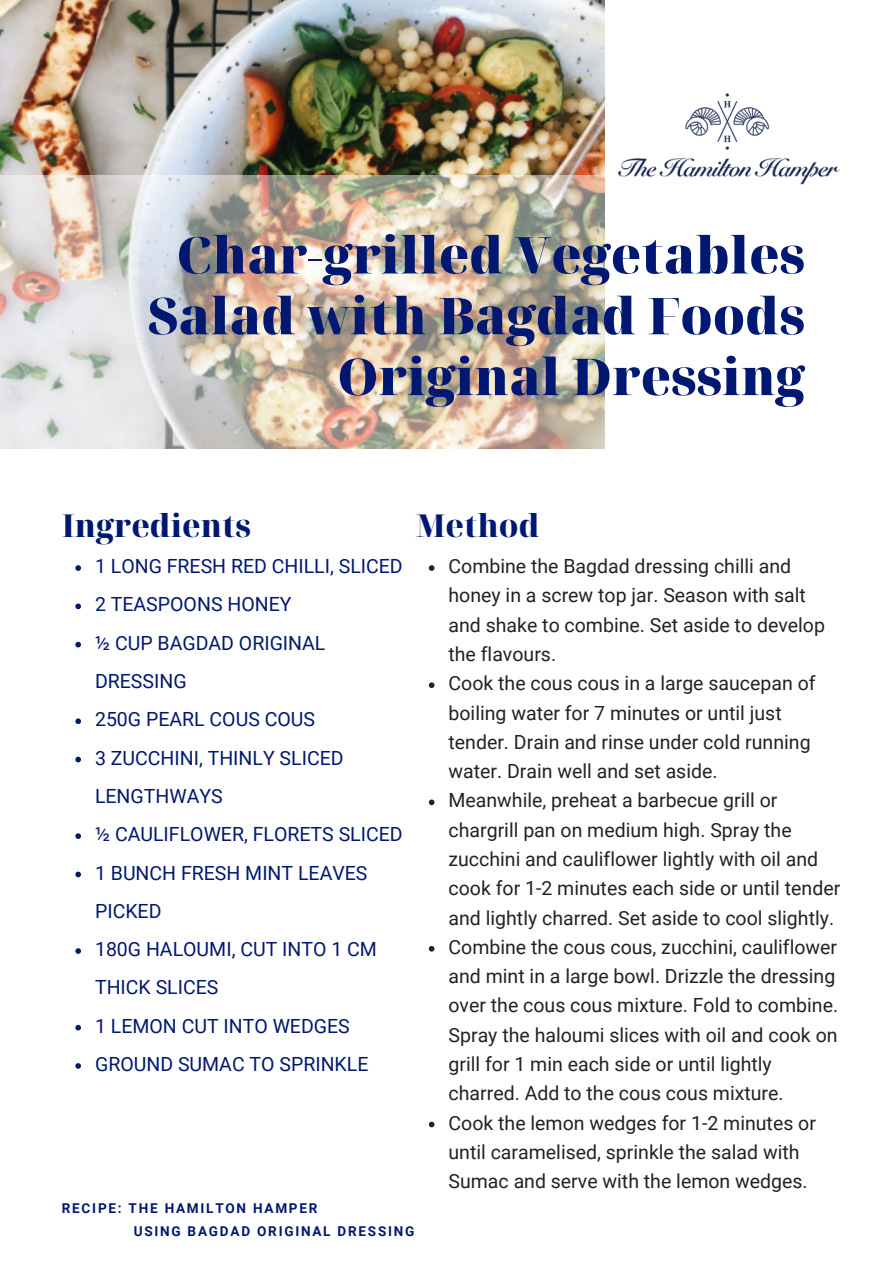
<style>
.page{position:relative;width:894px;height:1264px;background:#fff}
.page>*{position:absolute;margin:0;border:0;box-sizing:border-box;transform-origin:0 0}
.t1{font:900 50.7px/60.8px "Noto Serif Display";color:#001871;text-align:right}
.t2{font:800 31.5px "Noto Serif Display";color:#001871}
.t3{font:19.5px/29.2px "Roboto";color:#222}
.t4{font:19.5px/38.2px "Roboto";color:#001871}
.t5{font:700 13.5px "Roboto";letter-spacing:.13em;color:#001871}
</style>
<div class="page">
<img style="left:0;top:0;width:604px;height:175px">
<img style="left:0;top:175px;width:605px;height:274px">
<img style="left:618px;top:93px;width:222px;height:92px">
<svg style="left:75px;top:565px;width:6px;height:6px"></svg>
<svg style="left:75px;top:603px;width:6px;height:6px"></svg>
<svg style="left:75px;top:642px;width:6px;height:5px"></svg>
<svg style="left:75px;top:718px;width:6px;height:6px"></svg>
<svg style="left:75px;top:756px;width:6px;height:6px"></svg>
<svg style="left:75px;top:833px;width:6px;height:6px"></svg>
<svg style="left:75px;top:871px;width:6px;height:6px"></svg>
<svg style="left:75px;top:948px;width:6px;height:5px"></svg>
<svg style="left:75px;top:1024px;width:6px;height:6px"></svg>
<svg style="left:75px;top:1063px;width:6px;height:5px"></svg>
<svg style="left:429px;top:565px;width:5px;height:6px"></svg>
<svg style="left:429px;top:682px;width:5px;height:6px"></svg>
<svg style="left:429px;top:799px;width:5px;height:6px"></svg>
<svg style="left:429px;top:946px;width:5px;height:5px"></svg>
<svg style="left:429px;top:1121px;width:5px;height:6px"></svg>
<p class="t1" style="left:148px;top:223px;width:658px">Char-grilled Vegetables<br>Salad with Bagdad Foods<br>Original Dressing</p>
<p class="t2" style="left:62px;top:503px;width:191px">Ingredients</p>
<p class="t4" style="left:95px;top:547px;width:309px">1 LONG FRESH RED CHILLI, SLICED</p>
<p class="t4" style="left:95px;top:585px;width:198px">2 TEASPOONS HONEY</p>
<p class="t4" style="left:95px;top:624px;width:232px">½ CUP BAGDAD ORIGINAL<br>DRESSING</p>
<p class="t4" style="left:95px;top:700px;width:221px">250G PEARL COUS COUS</p>
<p class="t4" style="left:95px;top:738px;width:250px">3 ZUCCHINI, THINLY SLICED<br>LENGTHWAYS</p>
<p class="t4" style="left:95px;top:815px;width:309px">½ CAULIFLOWER, FLORETS SLICED</p>
<p class="t4" style="left:95px;top:853px;width:274px">1 BUNCH FRESH MINT LEAVES<br>PICKED</p>
<p class="t4" style="left:95px;top:930px;width:283px">180G HALOUMI, CUT INTO 1 CM<br>THICK SLICES</p>
<p class="t4" style="left:95px;top:1006px;width:256px">1 LEMON CUT INTO WEDGES</p>
<p class="t4" style="left:95px;top:1045px;width:275px">GROUND SUMAC TO SPRINKLE</p>
<p class="t2" style="left:415px;top:503px;width:126px">Method</p>
<p class="t3" style="left:448px;top:552px;width:378px">Combine the Bagdad dressing chilli and honey in a screw top jar. Season with salt and shake to combine. Set aside to develop the flavours.</p>
<p class="t3" style="left:448px;top:669px;width:368px">Cook the cous cous in a large saucepan of boiling water for 7 minutes or until just tender. Drain and rinse under cold running water. Drain well and set aside.</p>
<p class="t3" style="left:448px;top:786px;width:393px">Meanwhile, preheat a barbecue grill or chargrill pan on medium high. Spray the zucchini and cauliflower lightly with oil and cook for 1-2 minutes each side or until tender and lightly charred. Set aside to cool slightly.</p>
<p class="t3" style="left:448px;top:932px;width:391px">Combine the cous cous, zucchini, cauliflower and mint in a large bowl. Drizzle the dressing over the cous cous mixture. Fold to combine.<br>Spray the haloumi slices with oil and cook on grill for 1 min each side or until lightly charred. Add to the cous cous mixture.</p>
<p class="t3" style="left:448px;top:1108px;width:369px">Cook the lemon wedges for 1-2 minutes or until caramelised, sprinkle the salad with<br>Sumac and serve with the lemon wedges.</p>
<p class="t5" style="left:62px;top:1200px;width:257px">RECIPE: THE HAMILTON HAMPER</p>
<p class="t5" style="left:134px;top:1223px;width:282px">USING BAGDAD ORIGINAL DRESSING</p>
</div>
